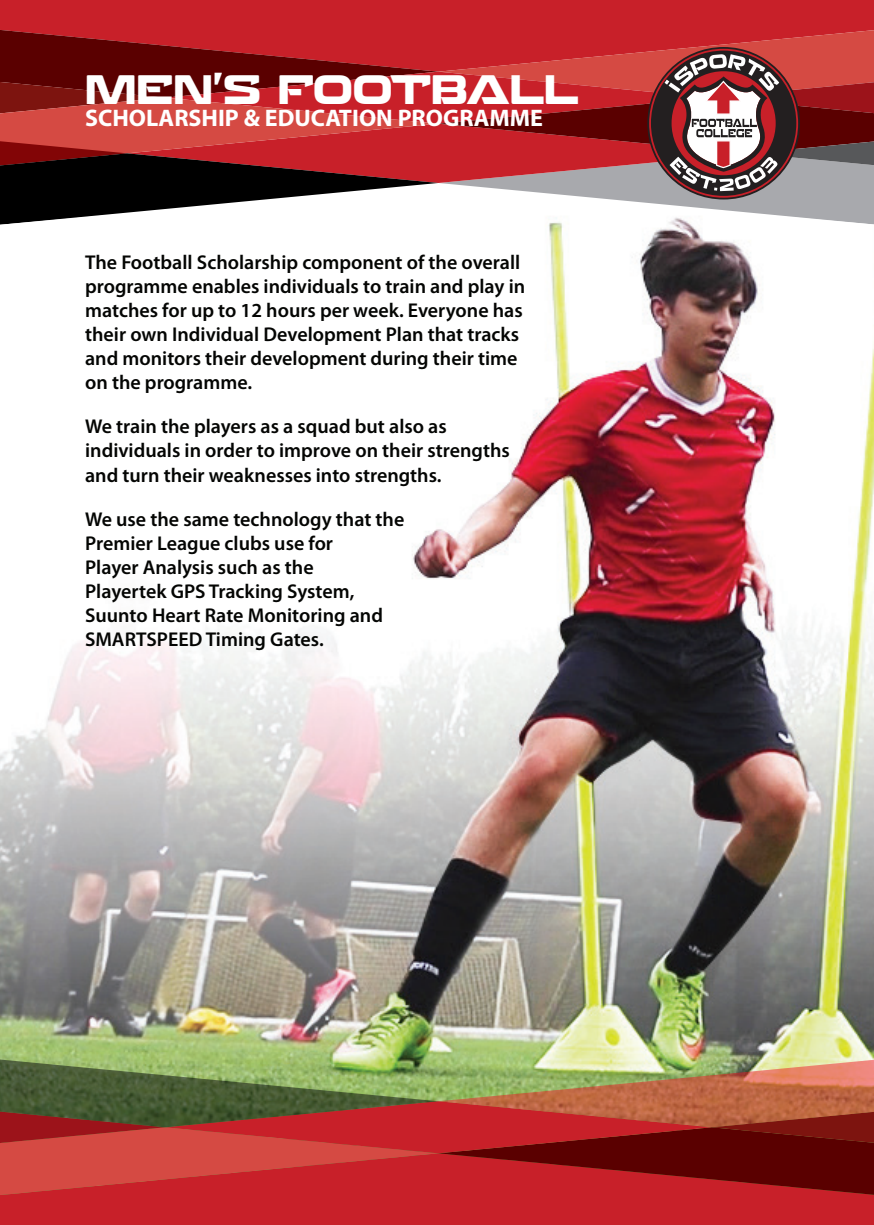
<style>
.page{position:relative;width:874px;height:1225px;background:#fff}
.page>*{position:absolute;margin:0;border:0;box-sizing:border-box;transform-origin:0 0}
.t1{font:700 40px "Recharge Rg";color:#fff}
.t2{font:700 24px "Myriad";color:#fff}
.t3{font:600 20px/24px "Myriad Pro";color:#040503}
</style>
<div class="page">
<div style="left:0;top:0;width:873px;height:30px;background:#c82029"></div>
<img style="left:0;top:225px;width:873px;height:834px">
<svg style="left:0;top:30px;width:873px;height:195px;background:#a1484a"></svg>
<div style="left:0;top:1195px;width:873px;height:30px;background:#c82029"></div>
<svg style="left:0;top:1059px;width:873px;height:136px;background:#a04b37"></svg>
<h1 class="t1" style="left:85px;top:65px;width:495px">MEN’S FOOTBALL</h1>
<p class="t2" style="left:85px;top:106px;width:459px">SCHOLARSHIP &amp; EDUCATION PROGRAMME</p>
<p class="t3" style="left:85px;top:251px;width:441px">The Football Scholarship component of the overall programme enables individuals to train and play in matches for up to 12 hours per week. Everyone has their own Individual Development Plan that tracks and monitors their development during their time on the programme.</p>
<p class="t3" style="left:85px;top:415px;width:426px">We train the players as a squad but also as individuals in order to improve on their strengths and turn their weaknesses into strengths.</p>
<p class="t3" style="left:85px;top:507px;width:320px">We use the same technology that the<br>Premier League clubs use for<br>Player Analysis such as the<br>Playertek GPS Tracking System,<br>Suunto Heart Rate Monitoring and<br>SMARTSPEED Timing Gates.</p>
</div>
